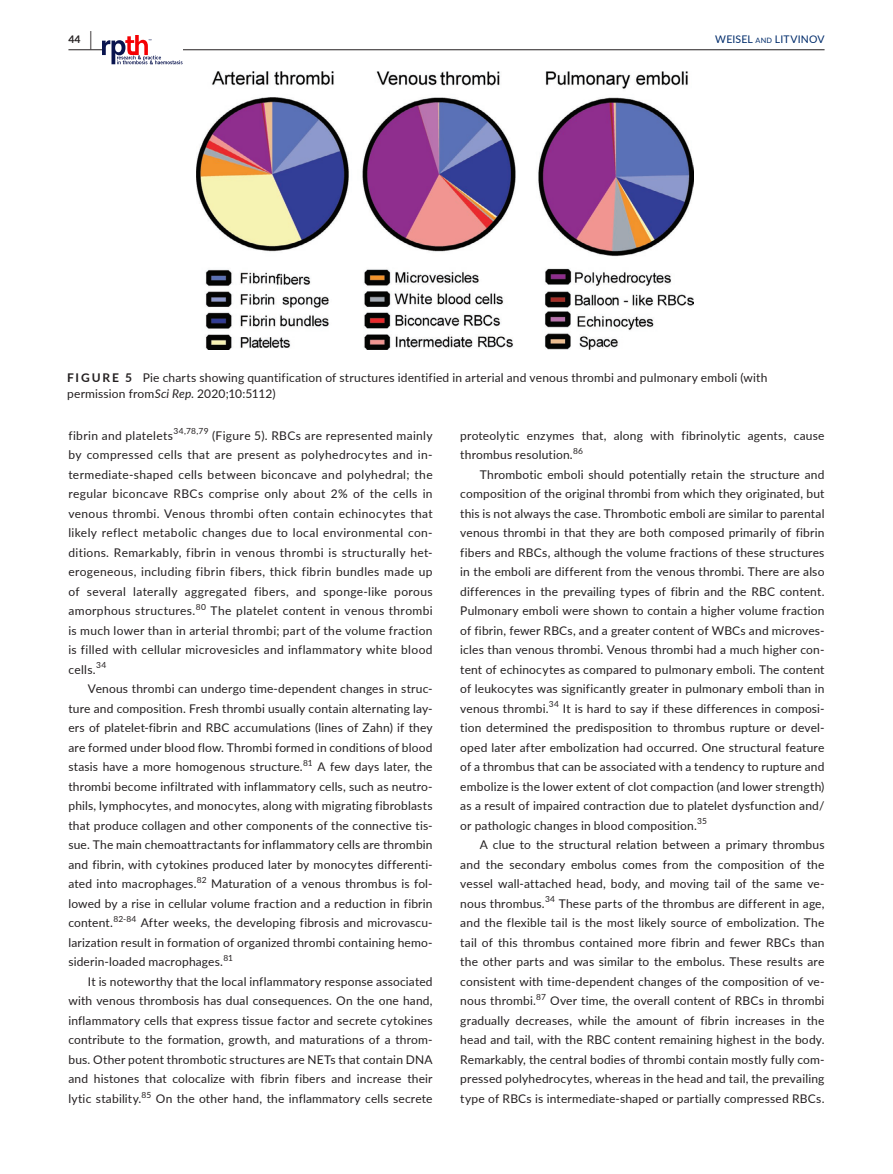
<style>
.page{position:relative;width:893px;height:1174px;background:#fff}
.page>*{position:absolute;margin:0;border:0;box-sizing:border-box;transform-origin:0 0}
.t1{font:12px/19.5px "Lato";letter-spacing:.015em;color:#231f20;text-align:justify}
.t2{font:10.5px "Lato";letter-spacing:.015em;color:#002c6b}
.t3{font:700 10.5px "Lato";color:#231f20}
.t4{font:8.4px "Lato";letter-spacing:.035em;color:#231f20}
.s1{font-size:19.5px}
.s2{font-size:7.35px}
.s3{font-weight:700}
.s4{font-style:italic}
</style>
<div class="page">
<hr style="left:68px;top:49px;width:756px;height:1px;background:#231f20">
<svg style="left:102px;top:35px;width:81px;height:29px"></svg>
<img style="left:196px;top:72px;width:498px;height:277px">
<p class="t3" style="left:68px;top:31px;width:25px">44 <span class="s1">|</span></p>
<p class="t2" style="left:715px;top:31px;width:111px">WEISEL <span class="s2">and</span> LITVINOV</p>
<p class="t1" style="left:67px;top:368px;width:702px;line-height:16.5px"><span class="s3">FIGURE 5</span> Pie charts showing quantification of structures identified in arterial and venous thrombi and pulmonary emboli (with permission from<span class="s4">Sci Rep</span>. 2020;10:5112)</p>
<p class="t1" style="left:68px;top:425px;width:106px">fibrin and platelets</p>
<p class="t4" style="left:174px;top:425px;width:37px">34,78,79</p>
<p class="t1" style="left:68px;top:425px;width:366px;text-indent:144px">(Figure 5). RBCs are represented mainly by compressed cells that are present as polyhedrocytes and in&shy;termediate-shaped cells between biconcave and polyhedral; the regular biconcave RBCs comprise only about 2% of the cells in venous thrombi. Venous thrombi often contain echinocytes that likely reflect metabolic changes due to local environmental con&shy;ditions. Remarkably, fibrin in venous thrombi is structurally het&shy;erogeneous, including fibrin fibers, thick fibrin bundles made up of several laterally aggregated fibers, and sponge-like porous amorphous structures.</p>
<p class="t4" style="left:196px;top:601px;width:12px">80</p>
<p class="t1" style="left:68px;top:600px;width:366px;text-indent:142px">The platelet content in venous thrombi is much lower than in arterial thrombi; part of the volume fraction is filled with cellular microvesicles and inflammatory white blood cells.</p>
<p class="t4" style="left:96px;top:659px;width:12px">34</p>
<p class="t1" style="left:68px;top:678px;width:366px;text-indent:20px">Venous thrombi can undergo time-dependent changes in struc&shy;ture and composition. Fresh thrombi usually contain alternating lay&shy;ers of platelet-fibrin and RBC accumulations (lines of Zahn) if they are formed under blood flow. Thrombi formed in conditions of blood stasis have a more homogenous structure.</p>
<p class="t4" style="left:303px;top:757px;width:11px">81</p>
<p class="t1" style="left:68px;top:756px;width:366px;text-indent:249px">A few days later, the thrombi become infiltrated with inflammatory cells, such as neutro&shy;phils, lymphocytes, and monocytes, along with migrating fibroblasts that produce collagen and other components of the connective tis&shy;sue. The main chemoattractants for inflammatory cells are thrombin and fibrin, with cytokines produced later by monocytes differenti&shy;ated into macrophages.<sup>82</sup> Maturation of a venous thrombus is fol&shy;lowed by a rise in cellular volume fraction and a reduction in fibrin content.</p>
<p class="t4" style="left:113px;top:913px;width:25px">82-84</p>
<p class="t1" style="left:68px;top:912px;width:366px;text-indent:72px">After weeks, the developing fibrosis and microvascu&shy;larization result in formation of organized thrombi containing hemo&shy;siderin-loaded macrophages.</p>
<p class="t4" style="left:223px;top:952px;width:11px">81</p>
<p class="t1" style="left:68px;top:971px;width:366px;text-indent:20px">It is noteworthy that the local inflammatory response associated with venous thrombosis has dual consequences. On the one hand, inflammatory cells that express tissue factor and secrete cytokines contribute to the formation, growth, and maturations of a throm&shy;bus. Other potent thrombotic structures are NETs that contain DNA and histones that colocalize with fibrin fibers and increase their lytic stability.<sup>85</sup> On the other hand, the inflammatory cells secrete</p>
<p class="t1" style="left:460px;top:425px;width:366px">proteolytic enzymes that, along with fibrinolytic agents, cause thrombus resolution.</p>
<p class="t4" style="left:573px;top:445px;width:11px">86</p>
<p class="t1" style="left:460px;top:464px;width:366px;text-indent:20px">Thrombotic emboli should potentially retain the structure and composition of the original thrombi from which they originated, but this is not always the case. Thrombotic emboli are similar to parental venous thrombi in that they are both composed primarily of fibrin fibers and RBCs, although the volume fractions of these structures in the emboli are different from the venous thrombi. There are also differences in the prevailing types of fibrin and the RBC content.<br>Pulmonary emboli were shown to contain a higher volume fraction of fibrin, fewer RBCs, and a greater content of WBCs and microves&shy;icles than venous thrombi. Venous thrombi had a much higher con&shy;tent of echinocytes as compared to pulmonary emboli. The content of leukocytes was significantly greater in pulmonary emboli than in venous thrombi.</p>
<p class="t4" style="left:549px;top:698px;width:12px">34</p>
<p class="t1" style="left:460px;top:698px;width:366px;text-indent:103px">It is hard to say if these differences in composi&shy;tion determined the predisposition to thrombus rupture or devel&shy;oped later after embolization had occurred. One structural feature of a thrombus that can be associated with a tendency to rupture and embolize is the lower extent of clot compaction (and lower strength) as a result of impaired contraction due to platelet dysfunction and/ or pathologic changes in blood composition.<sup>35</sup></p>
<p class="t1" style="left:460px;top:834px;width:366px;text-indent:20px">A clue to the structural relation between a primary thrombus and the secondary embolus comes from the composition of the vessel wall-attached head, body, and moving tail of the same ve&shy;nous thrombus.</p>
<p class="t4" style="left:545px;top:893px;width:12px">34</p>
<p class="t1" style="left:460px;top:893px;width:366px;text-indent:98px">These parts of the thrombus are different in age, and the flexible tail is the most likely source of embolization. The tail of this thrombus contained more fibrin and fewer RBCs than the other parts and was similar to the embolus. These results are consistent with time-dependent changes of the composition of ve&shy;nous thrombi.<sup>87</sup> Over time, the overall content of RBCs in thrombi gradually decreases, while the amount of fibrin increases in the head and tail, with the RBC content remaining highest in the body.<br>Remarkably, the central bodies of thrombi contain mostly fully com&shy;pressed polyhedrocytes, whereas in the head and tail, the prevailing type of RBCs is intermediate-shaped or partially compressed RBCs.</p>
</div>
